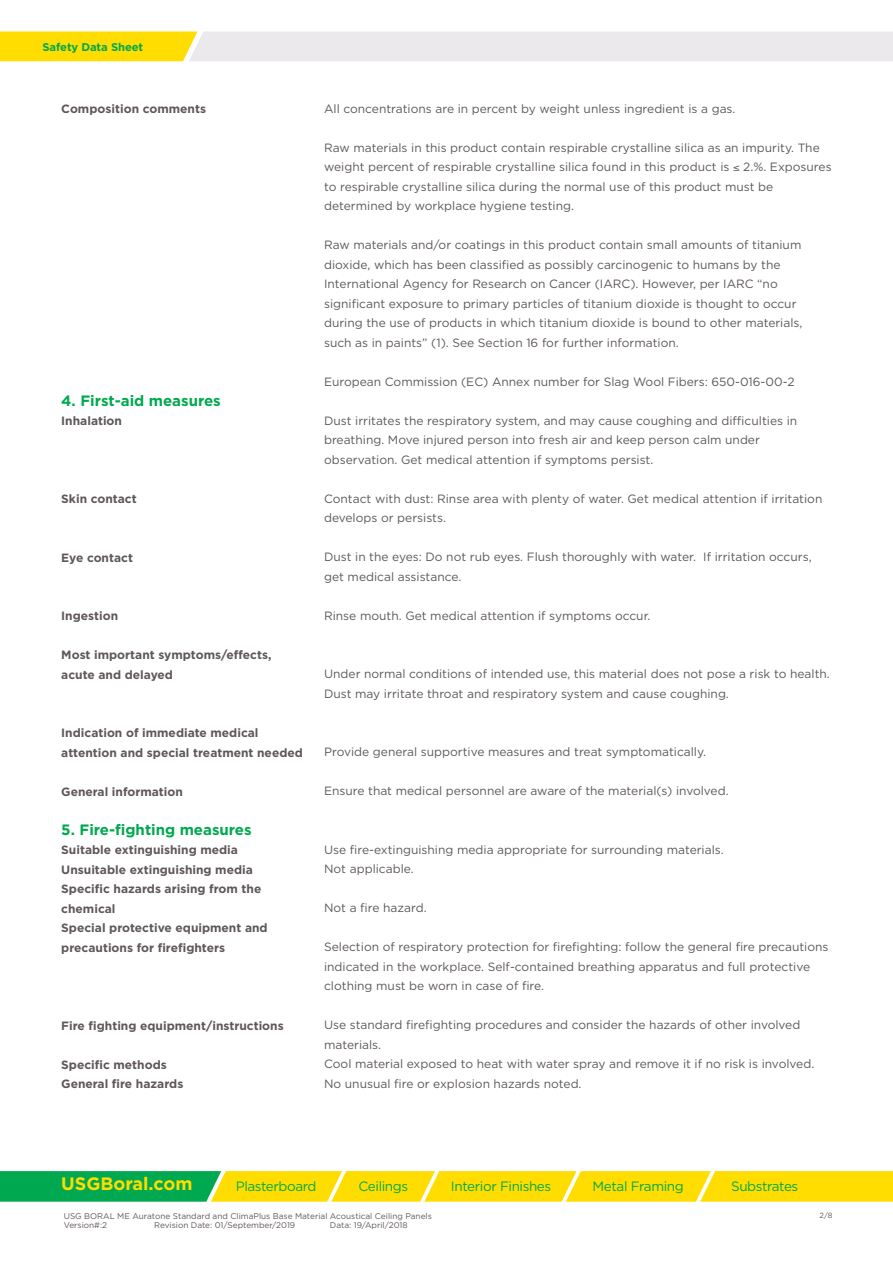
<style>
.page{position:relative;width:893px;height:1263px;background:#fff}
.page>*{position:absolute;margin:0;border:0;box-sizing:border-box;transform-origin:0 0}
.t1{font:700 18px "Gotham";color:#fd0}
.t2{font:700 15px "Gotham";color:#00a94f}
.t3{font:13.5px "Gotham";letter-spacing:-.03em;color:#00a94f}
.t4{font:12px/19.5px "Gotham";color:#5e575c}
.t5{font:700 12px/19.5px "Gotham";color:#5e575c}
.t6{font:700 11.25px "Gotham";letter-spacing:-.01em;color:#00a94f}
.t7{font:8.25px/9.8px "Gotham";color:#5e575c}
.t8{font:7.5px "Gotham";color:#5e575c}
</style>
<div class="page">
<svg style="left:0;top:32px;width:893px;height:29px;background:#efe6b9"></svg>
<svg style="left:0;top:1171px;width:893px;height:31px;background:#c2d11c"></svg>
<p class="t6" style="left:43px;top:39px;width:102px">Safety Data Sheet</p>
<p class="t5" style="left:61px;top:99px;width:146px">Composition comments</p>
<p class="t2" style="left:61px;top:390px;width:161px">4. First-aid measures</p>
<p class="t5" style="left:61px;top:411px;width:62px">Inhalation</p>
<p class="t5" style="left:61px;top:489px;width:77px">Skin contact</p>
<p class="t5" style="left:61px;top:548px;width:73px">Eye contact</p>
<p class="t5" style="left:61px;top:606px;width:58px">Ingestion</p>
<p class="t5" style="left:61px;top:645px;width:212px">Most important symptoms/effects, acute and delayed</p>
<p class="t5" style="left:61px;top:723px;width:243px">Indication of immediate medical attention and special treatment needed</p>
<p class="t5" style="left:61px;top:782px;width:123px">General information</p>
<p class="t2" style="left:61px;top:819px;width:192px">5. Fire-fighting measures</p>
<p class="t5" style="left:61px;top:840px;width:208px">Suitable extinguishing media<br>Unsuitable extinguishing media<br>Specific hazards arising from the chemical<br>Special protective equipment and precautions for firefighters</p>
<p class="t5" style="left:61px;top:1016px;width:224px">Fire fighting equipment/instructions</p>
<p class="t5" style="left:61px;top:1055px;width:124px">Specific methods<br>General fire hazards</p>
<p class="t4" style="left:324px;top:98px;width:413px">All concentrations are in percent by weight unless ingredient is a gas.</p>
<p class="t4" style="left:324px;top:137px;width:509px">Raw materials in this product contain respirable crystalline silica as an impurity. The weight percent of respirable crystalline silica found in this product is ≤ 2.%. Exposures to respirable crystalline silica during the normal use of this product must be determined by workplace hygiene testing.</p>
<p class="t4" style="left:324px;top:235px;width:480px">Raw materials and/or coatings in this product contain small amounts of titanium dioxide, which has been classified as possibly carcinogenic to humans by the International Agency for Research on Cancer (IARC). However, per IARC “no significant exposure to primary particles of titanium dioxide is thought to occur during the use of products in which titanium dioxide is bound to other materials, such as in paints” (1). See Section 16 for further information.</p>
<p class="t4" style="left:324px;top:371px;width:472px">European Commission (EC) Annex number for Slag Wool Fibers: 650-016-00-2</p>
<p class="t4" style="left:324px;top:410px;width:475px">Dust irritates the respiratory system, and may cause coughing and difficulties in breathing. Move injured person into fresh air and keep person calm under observation. Get medical attention if symptoms persist.</p>
<p class="t4" style="left:324px;top:488px;width:500px">Contact with dust: Rinse area with plenty of water. Get medical attention if irritation develops or persists.</p>
<p class="t4" style="left:324px;top:547px;width:489px">Dust in the eyes: Do not rub eyes. Flush thoroughly with water. If irritation occurs, get medical assistance.</p>
<p class="t4" style="left:324px;top:605px;width:328px">Rinse mouth. Get medical attention if symptoms occur.</p>
<p class="t4" style="left:324px;top:664px;width:507px">Under normal conditions of intended use, this material does not pose a risk to health.<br>Dust may irritate throat and respiratory system and cause coughing.</p>
<p class="t4" style="left:324px;top:742px;width:384px">Provide general supportive measures and treat symptomatically.</p>
<p class="t4" style="left:324px;top:781px;width:406px">Ensure that medical personnel are aware of the material(s) involved.</p>
<p class="t4" style="left:324px;top:839px;width:401px">Use fire-extinguishing media appropriate for surrounding materials.<br>Not applicable.</p>
<p class="t4" style="left:324px;top:898px;width:104px">Not a fire hazard.</p>
<p class="t4" style="left:324px;top:937px;width:506px">Selection of respiratory protection for firefighting: follow the general fire precautions indicated in the workplace. Self-contained breathing apparatus and full protective clothing must be worn in case of fire.</p>
<p class="t4" style="left:324px;top:1015px;width:492px">Use standard firefighting procedures and consider the hazards of other involved materials.<br>Cool material exposed to heat with water spray and remove it if no risk is involved.<br>No unusual fire or explosion hazards noted.</p>
<h1 class="t1" style="left:61px;top:1172px;width:133px">USGBoral.com</h1>
<p class="t3" style="left:236px;top:1177px;width:82px">Plasterboard</p>
<p class="t3" style="left:358px;top:1177px;width:51px">Ceilings</p>
<p class="t3" style="left:451px;top:1177px;width:102px">Interior Finishes</p>
<p class="t3" style="left:593px;top:1177px;width:93px">Metal Framing</p>
<p class="t3" style="left:731px;top:1177px;width:69px">Substrates</p>
<p class="t7" style="left:64px;top:1210px;width:370px">USG BORAL ME Auratone Standard and ClimaPlus Base Material Acoustical Ceiling Panels<br>Version#:2</p>
<p class="t7" style="left:154px;top:1220px;width:143px">Revision Date: 01/September/2019</p>
<p class="t7" style="left:330px;top:1220px;width:79px">Data: 19/April/2018</p>
<p class="t8" style="left:820px;top:1210px;width:14px">2/8</p>
</div>
